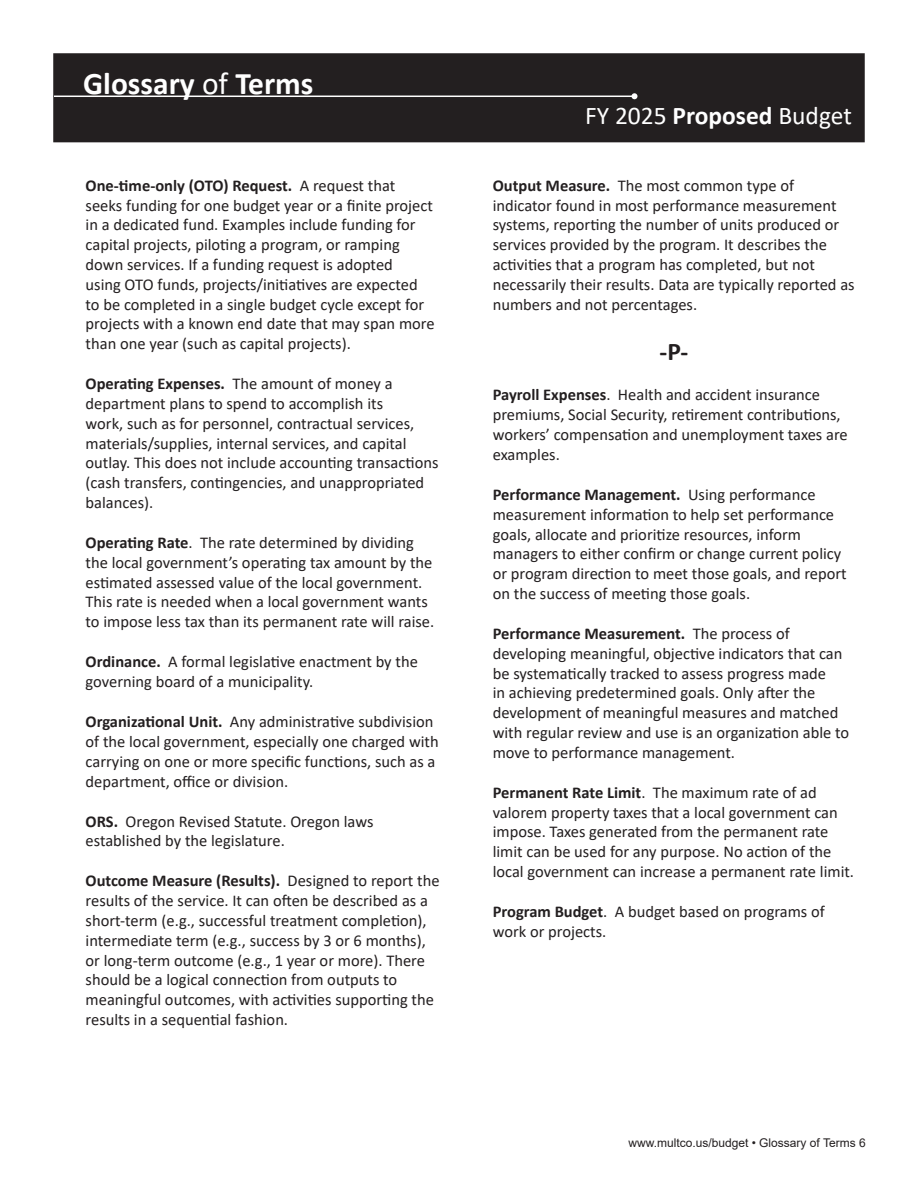
<style>
.page{position:relative;width:918px;height:1188px;background:#fff}
.page>*{position:absolute;margin:0;border:0;box-sizing:border-box;transform-origin:0 0}
.t1{font:700 31.5px "Calibri";color:#fff}
.t2{font:25.5px "Calibri";color:#fff}
.Glossary_Letters{font:700 25.5px "Calibri";color:#231f20}
.Glossary_Definitions{font:16.5px/19.8px "Calibri";color:#231f20}
.t3{font:12px "Arial";color:#231f20}
.s1{font-weight:400}
.s2{font-weight:700}
</style>
<div class="page">
<div style="left:54px;top:54px;width:810px;height:88px;background:#231f20"></div>
<div style="left:53px;top:53px;width:812px;height:89px;border:2px solid #231f20"></div>
<hr style="left:54px;top:96px;width:580px;height:1px;background:#fff">
<svg style="left:632px;top:93px;width:6px;height:6px"></svg>
<h1 class="t1" style="left:83px;top:61px;width:232px">Glossary <span class="s1">of</span> Terms</h1>
<p class="Glossary_Definitions" style="left:86px;top:175px;width:351px"><span class="s2">One-time-only (OTO) Request.</span> A request that seeks funding for one budget year or a finite project in a dedicated fund. Examples include funding for capital projects, piloting a program, or ramping down services. If a funding request is adopted<br>using OTO funds, projects/initiatives are expected to be completed in a single budget cycle except for projects with a known end date that may span more than one year (such as capital projects).</p>
<p class="Glossary_Definitions" style="left:86px;top:373px;width:354px"><span class="s2">Operating Expenses.</span> The amount of money a department plans to spend to accomplish its<br>work, such as for personnel, contractual services, materials/supplies, internal services, and capital outlay. This does not include accounting transactions (cash transfers, contingencies, and unappropriated balances).</p>
<p class="Glossary_Definitions" style="left:86px;top:532px;width:350px"><span class="s2">Operating Rate</span>. The rate determined by dividing the local government’s operating tax amount by the estimated assessed value of the local government.<br>This rate is needed when a local government wants to impose less tax than its permanent rate will raise.</p>
<p class="Glossary_Definitions" style="left:86px;top:652px;width:334px"><span class="s2">Ordinance.</span> A formal legislative enactment by the governing board of a municipality.</p>
<p class="Glossary_Definitions" style="left:86px;top:711px;width:355px"><span class="s2">Organizational Unit.</span> Any administrative subdivision of the local government, especially one charged with carrying on one or more specific functions, such as a department, office or division.</p>
<p class="Glossary_Definitions" style="left:86px;top:811px;width:289px"><span class="s2">ORS.</span> Oregon Revised Statute. Oregon laws established by the legislature.</p>
<p class="Glossary_Definitions" style="left:86px;top:871px;width:355px"><span class="s2">Outcome Measure (Results).</span> Designed to report the results of the service. It can often be described as a short-term (e.g., successful treatment completion), intermediate term (e.g., success by 3 or 6 months), or long-term outcome (e.g., 1 year or more). There should be a logical connection from outputs to meaningful outcomes, with activities supporting the results in a sequential fashion.</p>
<h2 class="t2" style="left:585px;top:98px;width:268px">FY 2025 <span class="s2">Proposed</span> Budget</h2>
<p class="Glossary_Definitions" style="left:493px;top:175px;width:363px"><span class="s2">Output Measure.</span> The most common type of indicator found in most performance measurement systems, reporting the number of units produced or services provided by the program. It describes the activities that a program has completed, but not necessarily their results. Data are typically reported as numbers and not percentages.</p>
<p class="Glossary_Letters" style="left:660px;top:334px;width:30px">-P-</p>
<p class="Glossary_Definitions" style="left:493px;top:385px;width:357px"><span class="s2">Payroll Expenses</span>. Health and accident insurance premiums, Social Security, retirement contributions, workers’ compensation and unemployment taxes are examples.</p>
<p class="Glossary_Definitions" style="left:493px;top:484px;width:356px"><span class="s2">Performance Management.</span> Using performance measurement information to help set performance goals, allocate and prioritize resources, inform managers to either confirm or change current policy or program direction to meet those goals, and report on the success of meeting those goals.</p>
<p class="Glossary_Definitions" style="left:493px;top:623px;width:358px"><span class="s2">Performance Measurement.</span> The process of developing meaningful, objective indicators that can be systematically tracked to assess progress made<br>in achieving predetermined goals. Only after the development of meaningful measures and matched with regular review and use is an organization able to move to performance management.</p>
<p class="Glossary_Definitions" style="left:493px;top:782px;width:363px"><span class="s2">Permanent Rate Limit</span>. The maximum rate of ad valorem property taxes that a local government can impose. Taxes generated from the permanent rate limit can be used for any purpose. No action of the local government can increase a permanent rate limit.</p>
<p class="Glossary_Definitions" style="left:493px;top:901px;width:334px"><span class="s2">Program Budget</span>. A budget based on programs of work or projects.</p>
<p class="t3" style="left:628px;top:1135px;width:239px">www.multco.us/budget • Glossary of Terms 6</p>
</div>
